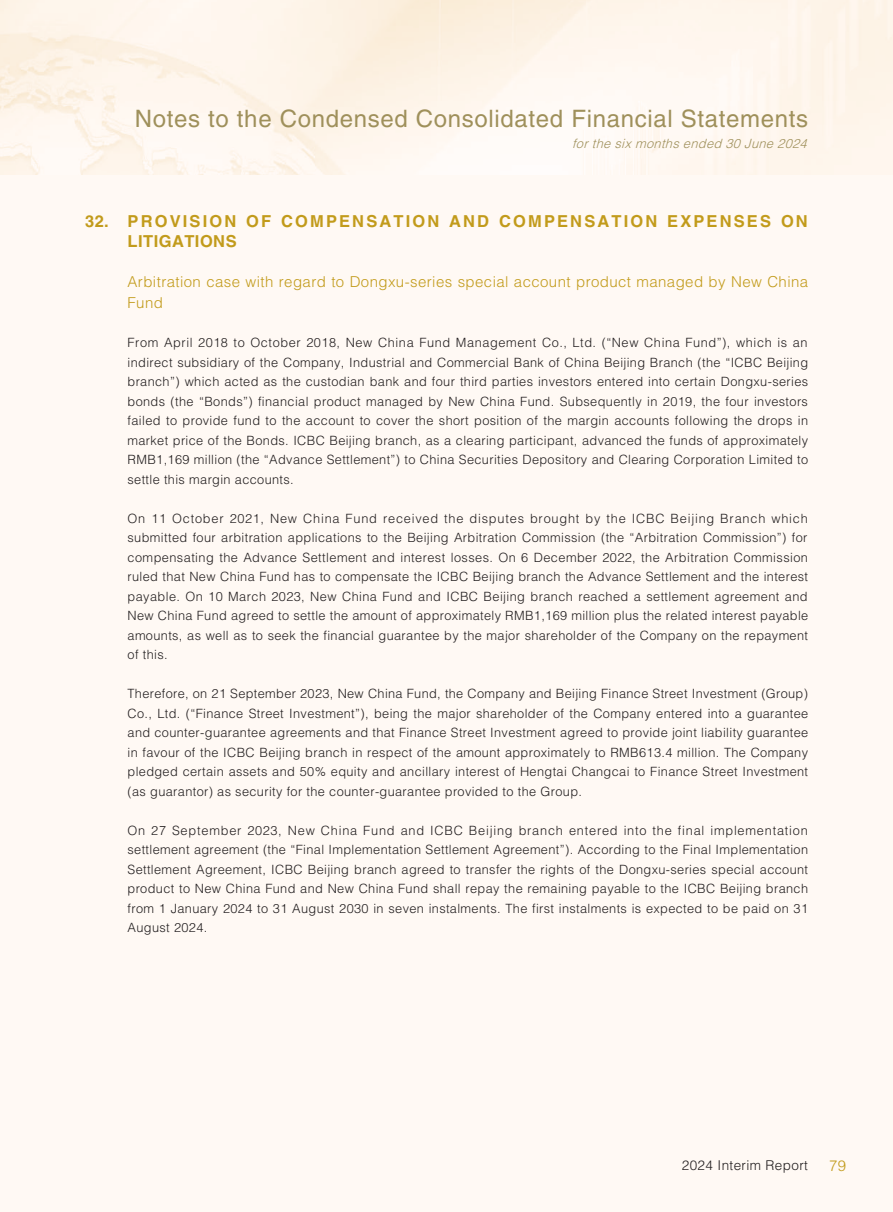
<style>
.page{position:relative;width:893px;height:1212px;background:#fff9f4}
.page>*{position:absolute;margin:0;border:0;box-sizing:border-box;transform-origin:0 0}
.t1{font:24px "Helvetica LT Std";letter-spacing:.03em;color:#9f905b}
.t2{font:700 16.5px/19.5px "Helvetica LT Std";letter-spacing:.13em;color:#c29b1b}
.t3{font:300 15px/21px "Helvetica LT Std";letter-spacing:.03em;color:#c29b1b}
.t4{font:300 13.5px "Helvetica LT Std";letter-spacing:.03em;color:#231f20}
.t5{font:300 12.75px/19.5px "Helvetica LT Std";letter-spacing:.03em;color:#231f20;text-align:justify}
.t6{font:italic 300 12.75px "Helvetica LT Std";color:#9f905b}
</style>
<div class="page">
<h1 class="t1" style="left:135px;top:104px;width:675px">Notes to the Condensed Consolidated Financial Statements</h1>
<p class="t6" style="left:572px;top:135px;width:240px">forthe sixmonthsended 30 June 2024</p>
<p class="t2" style="left:128px;top:212px;width:682px;text-indent:-43px">32. PROVISION OF COMPENSATION AND COMPENSATION EXPENSES ON<br>LITIGATIONS</p>
<p class="t3" style="left:128px;top:271px;width:682px">Arbitration case with regard to Dongxu-series special account product managed by New China<br>Fund</p>
<p class="t5" style="left:128px;top:333px;width:682px">From April 2018 to October 2018, New China Fund Management Co., Ltd. (“New China Fund”), which is an indirect subsidiary of the Company, Industrial and Commercial Bank of China Beijing Branch (the “ICBC Beijing branch”) which acted as the custodian bank and four third parties investors entered into certain Dongxu-series bonds (the “Bonds”) financial product managed by New China Fund. Subsequently in 2019, the four investors failed to provide fund to the account to cover the short position of the margin accounts following the drops in market price of the Bonds. ICBC Beijing branch, as a clearing participant, advanced the funds of approximately RMB1,169 million (the “Advance Settlement”) to China Securities Depository and Clearing Corporation Limited to settle this margin accounts.</p>
<p class="t5" style="left:128px;top:508px;width:682px">On 11 October 2021, New China Fund received the disputes brought by the ICBC Beijing Branch which submitted four arbitration applications to the Beijing Arbitration Commission (the “Arbitration Commission”) for compensating the Advance Settlement and interest losses. On 6 December 2022, the Arbitration Commission ruled that New China Fund has to compensate the ICBC Beijing branch the Advance Settlement and the interest payable. On 10 March 2023, New China Fund and ICBC Beijing branch reached a settlement agreement and New China Fund agreed to settle the amount of approximately RMB1,169 million plus the related interest payable amounts, as well as to seek the financial guarantee by the major shareholder of the Company on the repayment of this.</p>
<p class="t5" style="left:128px;top:684px;width:682px">Therefore, on 21 September 2023, New China Fund, the Company and Beijing Finance Street Investment (Group)<br>Co., Ltd. (“Finance Street Investment”), being the major shareholder of the Company entered into a guarantee and counter-guarantee agreements and that Finance Street Investment agreed to provide joint liability guarantee in favour of the ICBC Beijing branch in respect of the amount approximately to RMB613.4 million. The Company pledged certain assets and 50% equity and ancillary interest of Hengtai Changcai to Finance Street Investment (as guarantor) as security for the counter-guarantee provided to the Group.</p>
<p class="t5" style="left:128px;top:820px;width:682px">On 27 September 2023, New China Fund and ICBC Beijing branch entered into the final implementation settlement agreement (the “Final Implementation Settlement Agreement”). According to the Final Implementation Settlement Agreement, ICBC Beijing branch agreed to transfer the rights of the Dongxu-series special account product to New China Fund and New China Fund shall repay the remaining payable to the ICBC Beijing branch from 1 January 2024 to 31 August 2030 in seven instalments. The first instalments is expected to be paid on 31<br>August 2024.</p>
<p class="t4" style="left:682px;top:1157px;width:128px">2024 Interim Report</p>
<p class="t3" style="left:829px;top:1155px;width:18px">79</p>
</div>
